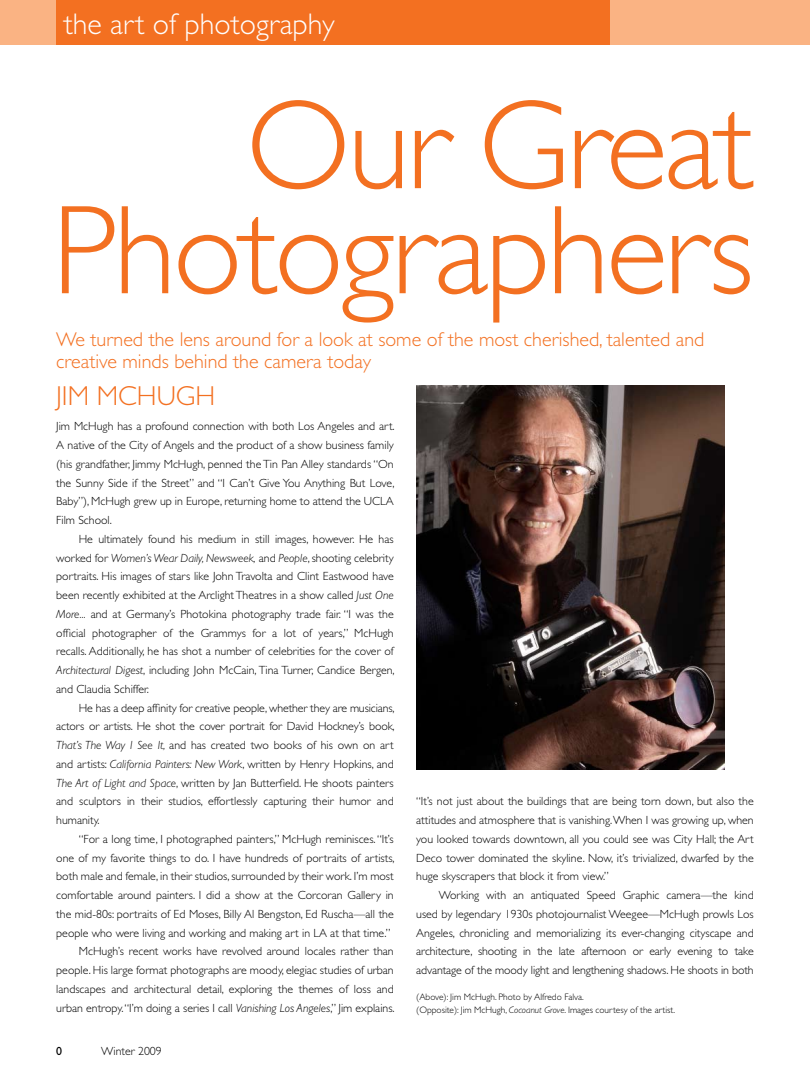
<style>
.page{position:relative;width:810px;height:1080px;background:#fff}
.page>*{position:absolute;margin:0;border:0;box-sizing:border-box;transform-origin:0 0}
.t1{font:300 127.5px/105px "Gill Sans";letter-spacing:-.025em;color:#f37021;text-align:right}
.t2{font:300 30px "Gill Sans";color:#fff}
.t3{font:300 27.5px "Gill Sans";color:#f37021}
.t4{font:300 20px/22.5px "Gill Sans";color:#f37021}
.t5{font:300 11.88px/18.8px "Gill Sans";color:#000;text-align:justify}
.t6{font:11.88px "Gill Sans";color:#000}
.t7{font:300 9.38px/12.5px "Gill Sans";color:#000}
.s1{font-style:italic}
</style>
<div class="page">
<div style="left:0;top:0;width:810px;height:45px;background:#fab383"></div>
<div style="left:56px;top:0;width:554px;height:45px;background:#f37021"></div>
<img style="left:416px;top:385px;width:308px;height:385px">
<h2 class="t2" style="left:64px;top:7px;width:272px">the art of photography</h2>
<h2 class="t2" style="left:100px;top:8px;width:233px">the art of museums</h2>
<h1 class="t1" style="left:52px;top:93px;width:703px">Our Great<br>Photographers</h1>
<h3 class="t4" style="left:56px;top:328px;width:650px">We turned the lens around for a look at some of the most cherished, talented and creative minds behind the camera today</h3>
<h3 class="t3" style="left:56px;top:381px;width:154px">Jim McHugh</h3>
<p class="t5" style="left:56px;top:417px;width:340px">Jim McHugh has a profound connection with both Los Angeles and art.<br>A native of the City of Angels and the product of a show business family (his grandfather, Jimmy M cHugh, penned the Tin Pan Alley standards “On the Sunny Side if the Street” and “I Can’t Give You Anything But Love, Baby”), McHugh grew up in Europe, returning home to attend the UCLA Film School.</p>
<p class="t5" style="left:56px;top:530px;width:340px;text-indent:23px">He ultimately found his medium in still images, however. He has worked for <span class="s1">Women’s Wear Daily, Newsweek,</span> and <span class="s1">People</span>, shooting celebrity portraits. His images of stars like John Travolta and Clint Eastwood have been recently exhibited at the Arclight Theatres in a show called <span class="s1">Just One More...</span> and at Germany’s Photokina photography trade fair. “I was the official photographer of the Grammys for a lot of years,” M cHugh recalls. Additionally, he has shot a number of celebrities for the cover of <span class="s1">Architectural Digest</span>, including John M cCain, Tina Turner, Candice Bergen, and Claudia Schiffer.</p>
<p class="t5" style="left:56px;top:698px;width:340px;text-indent:23px">He has a deep affinity for creative people, whether they are musicians, actors or artists. He shot the cover portrait for David Hockney’s book, <span class="s1">That’s The Way I See It,</span> and has created two books of his own on art and artists: <span class="s1">California Painters: New Work</span>, written by Henry Hopkins, and <span class="s1">The Art of Light and Space</span>, written by Jan Butterfield. He shoots painters and sculptors in their studios, effortlessly capturing their humor and humanity.</p>
<p class="t5" style="left:79px;top:830px;width:316px">“For a long time, I photographed painters,” M cHugh reminisces. “It’s</p>
<p class="t5" style="left:56px;top:848px;width:340px">one of my favorite things to do. I have hundreds of portraits of artists,</p>
<p class="t5" style="left:56px;top:867px;width:339px">both male and female, in their studios, surrounded by their work. I ’m most</p>
<p class="t5" style="left:56px;top:886px;width:339px">comfortable around painters. I did a show at the Corcoran Gallery in</p>
<p class="t5" style="left:56px;top:905px;width:339px">the mid-80s: portraits of Ed M oses, Billy Al Bengston, Ed Ruscha—all the</p>
<p class="t5" style="left:56px;top:923px;width:336px">people who were living and working and making art in LA at that time.”</p>
<p class="t5" style="left:79px;top:942px;width:317px">M cHugh’s recent works have revolved around locales rather than</p>
<p class="t5" style="left:56px;top:961px;width:339px">people. His large format photographs are moody, elegiac studies of urban</p>
<p class="t5" style="left:56px;top:980px;width:339px">landscapes and architectural detail, exploring the themes of loss and</p>
<p class="t5" style="left:56px;top:998px;width:340px">urban entropy. “I’m doing a series I call <span class="s1">Vanishing Los Angeles</span>,” Jim explains.</p>
<p class="t6" style="left:56px;top:1045px;width:7px">0</p>
<p class="t5" style="left:101px;top:1042px;width:62px">Winter 2009</p>
<p class="t5" style="left:416px;top:792px;width:339px">“It’s not just about the buildings that are being torn down, but also the attitudes and atmosphere that is vanishing. When I was growing up, when you looked towards downtown, all you could see was City Hall; the Art Deco tower dominated the skyline. Now, it’s trivialized, dwarfed by the huge skyscrapers that block it from view.”</p>
<p class="t5" style="left:416px;top:886px;width:339px;text-indent:23px">Working with an antiquated Speed Graphic camera—the kind used by legendary 1930s photojournalist Weegee—M cHugh prowls Los Angeles, chronicling and memorializing its ever-changing cityscape and architecture, shooting in the late afternoon or early evening to take advantage of the moody light and lengthening shadows. He shoots in both</p>
<p class="t7" style="left:416px;top:991px;width:260px">(Above): Jim M cHugh. Photo by Alfredo Falva.<br>(Opposite): Jim M cHugh, <span class="s1">Cocoanut Grove</span>. Images courtesy of the artist.</p>
</div>
